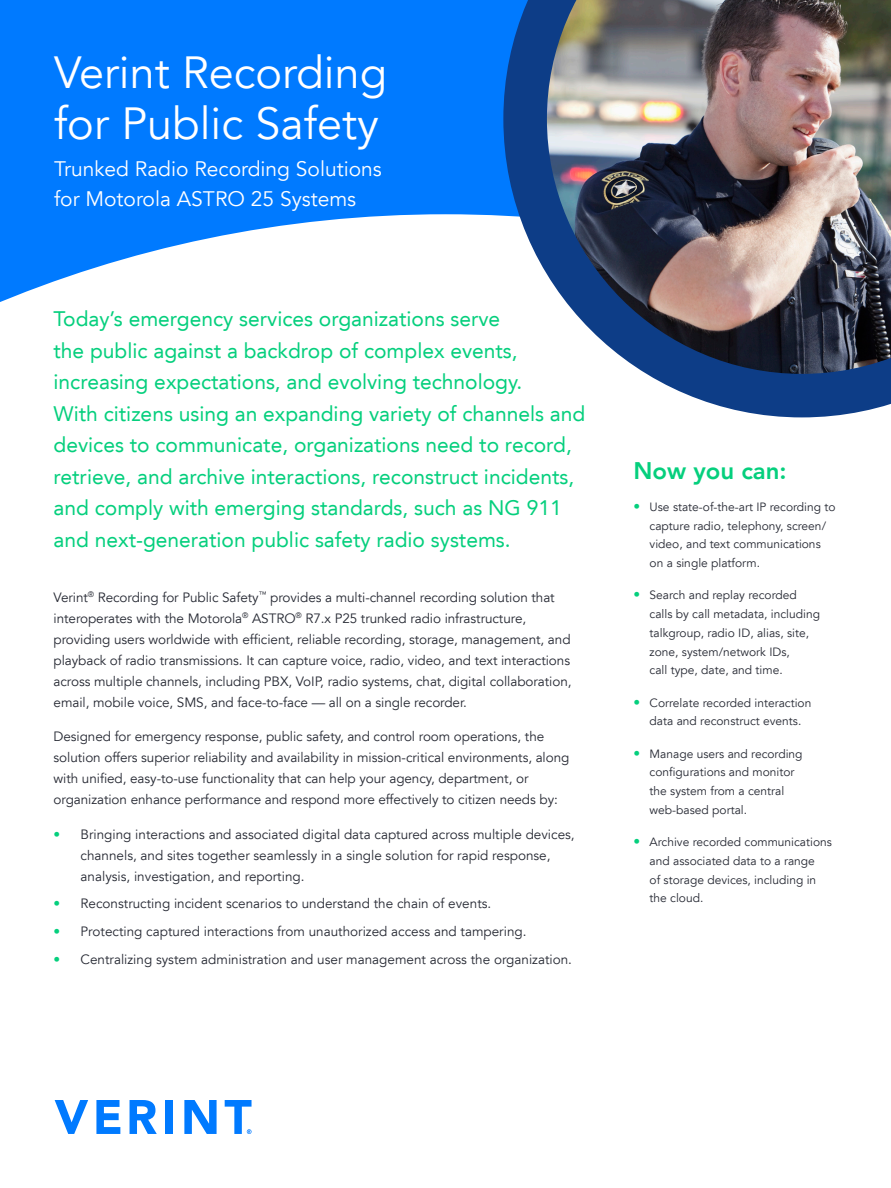
<style>
.page{position:relative;width:891px;height:1188px;background:#007aff}
.page>*{position:absolute;margin:0;border:0;box-sizing:border-box;transform-origin:0 0}
.t1{font:45px/51px "Avenir LT";color:#fff}
.Subheader{font:800 24px "Avenir LT";color:#05cf7d}
.Introduction{font:21px/31.5px "Avenir LT";color:#05cf7d}
.t2{font:21px/30px "Avenir LT";color:#fff}
.Body_Copy{font:13.5px/21px "Avenir LT";letter-spacing:-.005em;color:#262933}
.Bullets_Body{font:13.5px/21px "Avenir LT";color:#262933}
.Sidebar_Bullets{font:12px/18.8px "Avenir LT";color:#262933}
.s1{color:#05cf7d}
.s2{font-size:13.5px;color:#05cf7d}
</style>
<div class="page">
<div style="left:0;top:214px;width:891px;height:974px;background:#fff"></div>
<img style="left:503px;top:0;width:388px;height:417px">
<svg style="left:55px;top:1100px;width:33px;height:34px"></svg>
<svg style="left:96px;top:1100px;width:24px;height:34px"></svg>
<svg style="left:130px;top:1100px;width:27px;height:34px"></svg>
<div style="left:165px;top:1100px;width:8px;height:34px;background:#007aff"></div>
<svg style="left:184px;top:1100px;width:33px;height:34px"></svg>
<svg style="left:225px;top:1100px;width:27px;height:34px"></svg>
<p class="t1" style="left:54px;top:48px;width:335px">Verint Recording for Public Safety</p>
<p class="t2" style="left:54px;top:154px;width:329px">Trunked Radio Recording Solutions for Motorola ASTRO 25 Systems</p>
<p class="Introduction" style="left:54px;top:304px;width:533px">Today’s emergency services organizations serve<br>the public against a backdrop of complex events, increasing expectations, and evolving technology.<br>With citizens using an expanding variety of channels and devices to communicate, organizations need to record, retrieve, and archive interactions, reconstruct incidents, and comply with emerging standards, such as NG 911 and next-generation public safety radio systems.</p>
<p class="Body_Copy" style="left:54px;top:587px;width:519px">Verint<sup>®</sup> Recording for Public Safety<sup>™</sup> provides a multi-channel recording solution that interoperates with the Motorola<sup>®</sup> ASTRO<sup>®</sup> R7.x P25 trunked radio infrastructure, providing users worldwide with efficient, reliable recording, storage, management, and playback of radio transmissions. It can capture voice, radio, video, and text interactions across multiple channels, including PBX, VoIP, radio systems, chat, digital collaboration, email, mobile voice, SMS, and face-to-face — all on a single recorder.</p>
<p class="Body_Copy" style="left:54px;top:726px;width:517px">Designed for emergency response, public safety, and control room operations, the solution offers superior reliability and availability in mission-critical environments, along with unified, easy-to-use functionality that can help your agency, department, or organization enhance performance and respond more effectively to citizen needs by:</p>
<p class="Bullets_Body" style="left:81px;top:824px;width:496px;text-indent:-27px"><span class="s1">•</span> Bringing interactions and associated digital data captured across multiple devices, channels, and sites together seamlessly in a single solution for rapid response, analysis, investigation, and reporting.</p>
<p class="Bullets_Body" style="left:54px;top:894px;width:439px"><span class="s1">•</span> Reconstructing incident scenarios to understand the chain of events.</p>
<p class="Bullets_Body" style="left:54px;top:921px;width:474px"><span class="s1">•</span> Protecting captured interactions from unauthorized access and tampering.</p>
<p class="Bullets_Body" style="left:54px;top:949px;width:520px"><span class="s1">•</span> Centralizing system administration and user management across the organization.</p>
<p class="Subheader" style="left:633px;top:456px;width:155px">Now you can:</p>
<p class="Sidebar_Bullets" style="left:650px;top:498px;width:188px;text-indent:-16px"><span class="s2">•</span> Use state-of-the-art IP recording to capture radio, telephony, screen/ video, and text communications on a single platform.</p>
<p class="Sidebar_Bullets" style="left:650px;top:586px;width:172px;text-indent:-16px"><span class="s2">•</span> Search and replay recorded calls by call metadata, including talkgroup, radio ID, alias, site, zone, system/network IDs,<br>call type, date, and time.</p>
<p class="Sidebar_Bullets" style="left:633px;top:693px;width:179px;text-align:center"><span class="s2">•</span> Correlate recorded interaction data and reconstruct events.</p>
<p class="Sidebar_Bullets" style="left:650px;top:744px;width:154px;text-indent:-16px"><span class="s2">•</span> Manage users and recording configurations and monitor the system from a central web-based portal.</p>
<p class="Sidebar_Bullets" style="left:650px;top:833px;width:184px;text-indent:-16px"><span class="s2">•</span> Archive recorded communications and associated data to a range<br>of storage devices, including in the cloud.</p>
</div>
